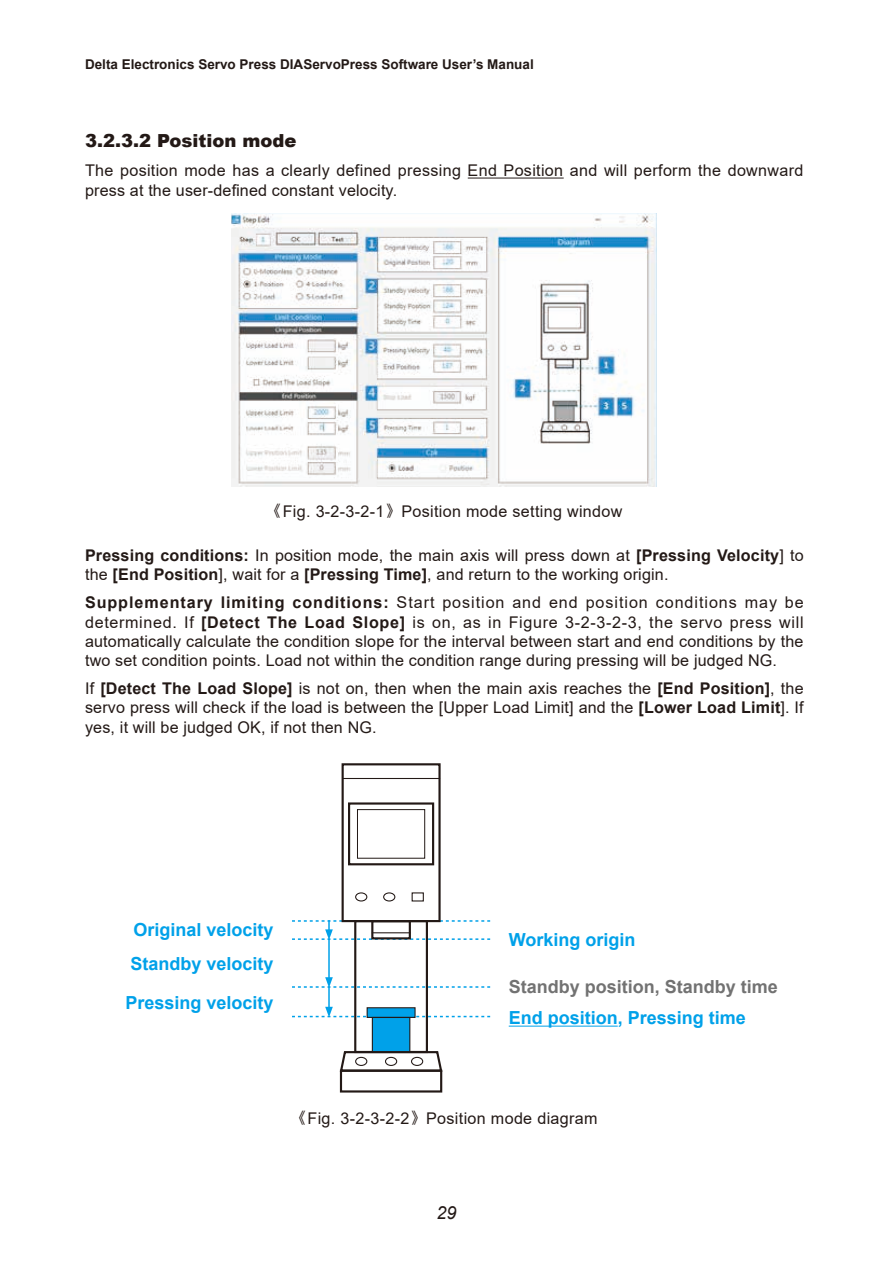
<style>
.page{position:relative;width:893px;height:1263px;background:#fff}
.page>*{position:absolute;margin:0;border:0;box-sizing:border-box;transform-origin:0 0}
.t1{font:700 18px/38.7px "Arial";color:#00a1e9}
.t2{font:700 18px "Arial";color:#727272}
.t3{font:900 18px "Arial";color:#231916}
.t4{font:italic 18px "Arial";color:#231916}
.t5{font:16.2px/19.4px "Arial";letter-spacing:.01em;color:#231916}
.t6{font:700 13.5px "Arial";color:#231916}
.s1{font-family:"Microsoft Jheng Hei"}
.s2{font-weight:700}
</style>
<div class="page">
<hr style="left:468px;top:178px;width:96px;height:1px;background:#231916">
<img style="left:232px;top:213px;width:425px;height:273px">
<div style="left:342px;top:763px;width:99px;height:159px;border:2px solid #231916"></div>
<div style="left:348px;top:802px;width:86px;height:63px;border:2px solid #231916"></div>
<div style="left:357px;top:809px;width:68px;height:50px;border:1px solid #231916"></div>
<hr style="left:342px;top:778px;width:98px;height:1px;background:#231916">
<div style="left:355px;top:892px;width:12px;height:9px;border:1px solid #231916;border-radius:50%"></div>
<div style="left:383px;top:892px;width:12px;height:9px;border:1px solid #231916;border-radius:50%"></div>
<div style="left:412px;top:892px;width:12px;height:9px;border:1px solid #231916"></div>
<div style="left:354px;top:920px;width:74px;height:133px;border:2px solid #231916"></div>
<div style="left:367px;top:1007px;width:49px;height:11px;border:1px solid #231916"></div>
<div style="left:372px;top:1017px;width:38px;height:35px;background:#00a1e9"></div>
<div style="left:372px;top:1017px;width:38px;height:36px;border:1px solid #231916"></div>
<div style="left:340px;top:1069px;width:102px;height:23px;border:2px solid #231916"></div>
<svg style="left:339px;top:1049px;width:104px;height:24px"></svg>
<svg style="left:292px;top:920px;width:198px;height:20px"></svg>
<hr style="left:328px;top:938px;width:2px;height:41px;background:#00a1e9">
<svg style="left:292px;top:977px;width:198px;height:11px"></svg>
<hr style="left:328px;top:986px;width:2px;height:23px;background:#00a1e9">
<svg style="left:292px;top:1007px;width:198px;height:10px"></svg>
<hr style="left:509px;top:1026px;width:109px;height:1px;background:#00a1e9">
<p class="t6" style="left:85px;top:55px;width:450px">Delta Electronics Servo Press DIAServoPress Software User’s Manual</p>
<p class="t3" style="left:85px;top:127px;width:213px">3.2.3.2 Position mode</p>
<p class="t5" style="left:85px;top:161px;width:720px">The position mode has a clearly defined pressing End Position and will perform the downward press at the user-defined constant velocity.</p>
<p class="t5" style="left:266px;top:502px;width:358px"><span class="s1">《</span>Fig. 3-2-3-2-1<span class="s1">》</span>Position mode setting window</p>
<p class="t5" style="left:85px;top:545px;width:720px"><span class="s2">Pressing conditions:</span> In position mode, the main axis will press down at <span class="s2">[Pressing Velocity</span>] to the <span class="s2">[End Position</span>], wait for a <span class="s2">[Pressing Time]</span>, and return to the working origin.</p>
<p class="t5" style="left:85px;top:593px;width:720px;text-align:justify"><span class="s2">Supplementary limiting conditions:</span> Start position and end position conditions may be determined. If <span class="s2">[Detect The Load Slope]</span> is on, as in Figure 3-2-3-2-3, the servo press will automatically calculate the condition slope for the interval between start and end conditions by the two set condition points. Load not within the condition range during pressing will be judged NG.</p>
<p class="t5" style="left:85px;top:679px;width:720px;text-align:justify">If <span class="s2">[Detect The Load Slope]</span> is not on, then when the main axis reaches the <span class="s2">[End Position]</span>, the servo press will check if the load is between the [Upper Load Limit] and the <span class="s2">[Lower Load Limit</span>]. If yes, it will be judged OK, if not then NG.</p>
<p class="t1" style="left:133px;top:911px;width:142px">Original velocity</p>
<p class="t1" style="left:125px;top:945px;width:150px">Standby velocity<br>Pressing velocity</p>
<p class="t1" style="left:509px;top:921px;width:128px">Working origin</p>
<p class="t2" style="left:509px;top:974px;width:271px">Standby position, Standby time</p>
<p class="t1" style="left:509px;top:999px;width:239px">End position, Pressing time</p>
<p class="t5" style="left:291px;top:1108px;width:308px"><span class="s1">《</span>Fig. 3-2-3-2-2<span class="s1">》</span>Position mode diagram</p>
<p class="t4" style="left:436px;top:1201px;width:22px">29</p>
</div>
